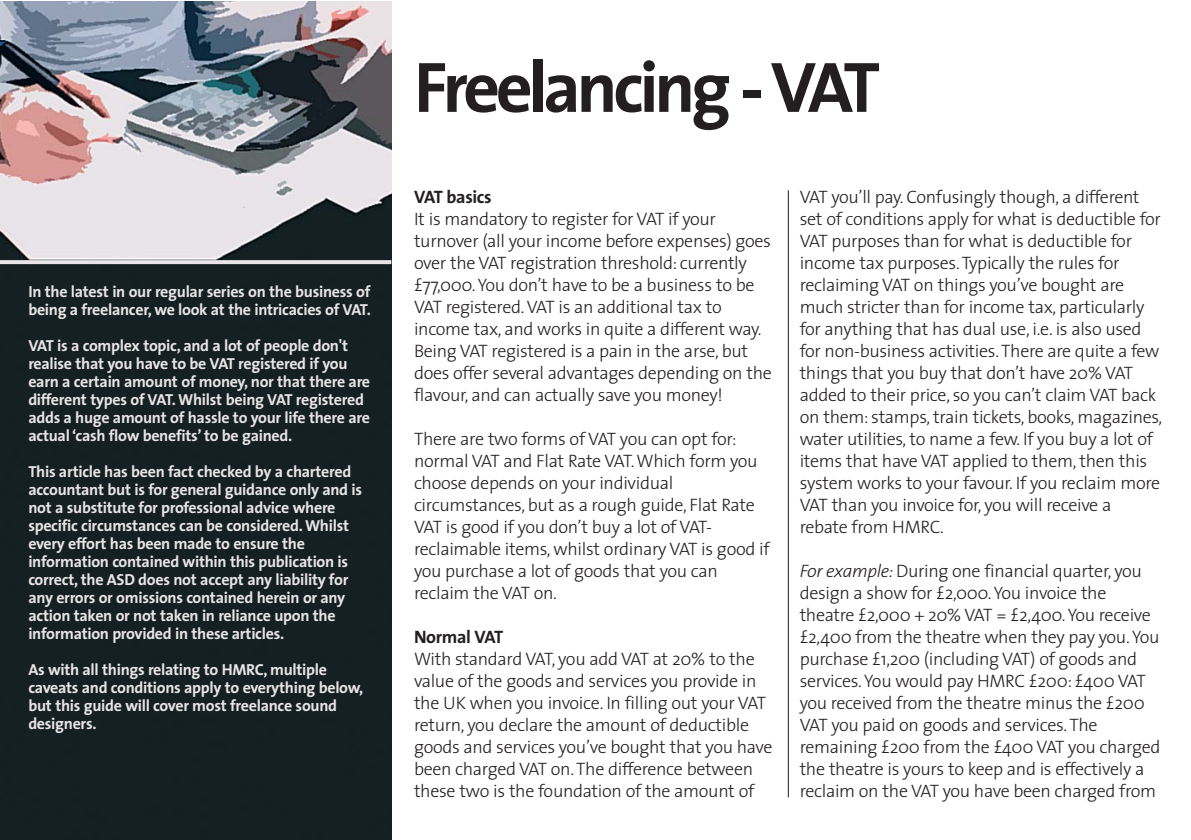
<style>
.page{position:relative;width:1191px;height:840px;background:#fff}
.page>*{position:absolute;margin:0;border:0;box-sizing:border-box;transform-origin:0 0}
.t1{font:700 72px "The Sans";letter-spacing:-.06em;color:#231f20}
.t2{font:300 18px/22px "The Sans";letter-spacing:-.02em;color:#231f20}
.t3{font:700 18px "The Sans";letter-spacing:-.02em;color:#231f20}
.t4{font:700 16px/18px "The Sans";letter-spacing:-.02em;color:#e9e4e6}
.s1{font-style:italic}
</style>
<div class="page">
<img style="left:0;top:1px;width:391px;height:838px">
<svg style="left:0;top:260px;width:391px;height:4px;background:#e1dddf"></svg>
<hr style="left:788px;top:190px;width:1px;height:606px;background:#231f20">
<p class="t4" style="left:28px;top:283px;width:344px">In the latest in our regular series on the business of being a freelancer, we look at the intricacies of VAT.</p>
<p class="t4" style="left:28px;top:337px;width:343px">VAT is a complex topic, and a lot of people don't realise that you have to be VAT registered if you earn a certain amount of money, nor that there are different types of VAT. Whilst being VAT registered adds a huge amount of hassle to your life there are actual ‘cash flow benefits’ to be gained.</p>
<p class="t4" style="left:28px;top:463px;width:335px">This article has been fact checked by a chartered accountant but is for general guidance only and is not a substitute for professional advice where specific circumstances can be considered. Whilst every effort has been made to ensure the information contained within this publication is correct, the ASD does not accept any liability for any errors or omissions contained herein or any action taken or not taken in reliance upon the information provided in these articles.</p>
<p class="t4" style="left:28px;top:661px;width:336px">As with all things relating to HMRC, multiple caveats and conditions apply to everything below, but this guide will cover most freelance sound designers.</p>
<h1 class="t1" style="left:414px;top:55px;width:467px">Freelancing - VAT</h1>
<p class="t3" style="left:414px;top:188px;width:79px">VAT basics</p>
<p class="t2" style="left:414px;top:209px;width:359px">It is mandatory to register for VAT if your turnover (all your income before expenses) goes over the VAT registration threshold: currently £77,000. You don’t have to be a business to be VAT registered. VAT is an additional tax to income tax, and works in quite a different way.<br>Being VAT registered is a pain in the arse, but does offer several advantages depending on the flavour, and can actually save you money!</p>
<p class="t2" style="left:414px;top:429px;width:357px">There are two forms of VAT you can opt for: normal VAT and Flat Rate VAT. Which form you choose depends on your individual circumstances, but as a rough guide, Flat Rate VAT is good if you don’t buy a lot of VAT&shy;reclaimable items, whilst ordinary VAT is good if you purchase a lot of goods that you can reclaim the VAT on.</p>
<p class="t3" style="left:414px;top:628px;width:91px">Normal VAT</p>
<p class="t2" style="left:414px;top:649px;width:360px">With standard VAT, you add VAT at 20% to the value of the goods and services you provide in the UK when you invoice. In filling out your VAT return, you declare the amount of deductible goods and services you’ve bought that you have been charged VAT on. The difference between these two is the foundation of the amount of</p>
<p class="t2" style="left:799px;top:187px;width:364px">VAT you’ll pay. Confusingly though, a different set of conditions apply for what is deductible for VAT purposes than for what is deductible for income tax purposes. Typically the rules for reclaiming VAT on things you’ve bought are much stricter than for income tax, particularly for anything that has dual use, i.e. is also used for non-business activities. There are quite a few things that you buy that don’t have 20% VAT added to their price, so you can’t claim VAT back on them: stamps, train tickets, books, magazines, water utilities, to name a few. If you buy a lot of items that have VAT applied to them, then this system works to your favour. If you reclaim more VAT than you invoice for, you will receive a rebate from HMRC.</p>
<p class="t2" style="left:799px;top:561px;width:362px"><span class="s1">For example:</span> During one financial quarter, you design a show for £2,000. You invoice the theatre £2,000 + 20% VAT = £2,400. You receive £2,400 from the theatre when they pay you. You purchase £1,200 (including VAT) of goods and services. You would pay HMRC £200: £400 VAT you received from the theatre minus the £200<br>VAT you paid on goods and services. The remaining £200 from the £400 VAT you charged the theatre is yours to keep and is effectively a reclaim on the VAT you have been charged from</p>
</div>
